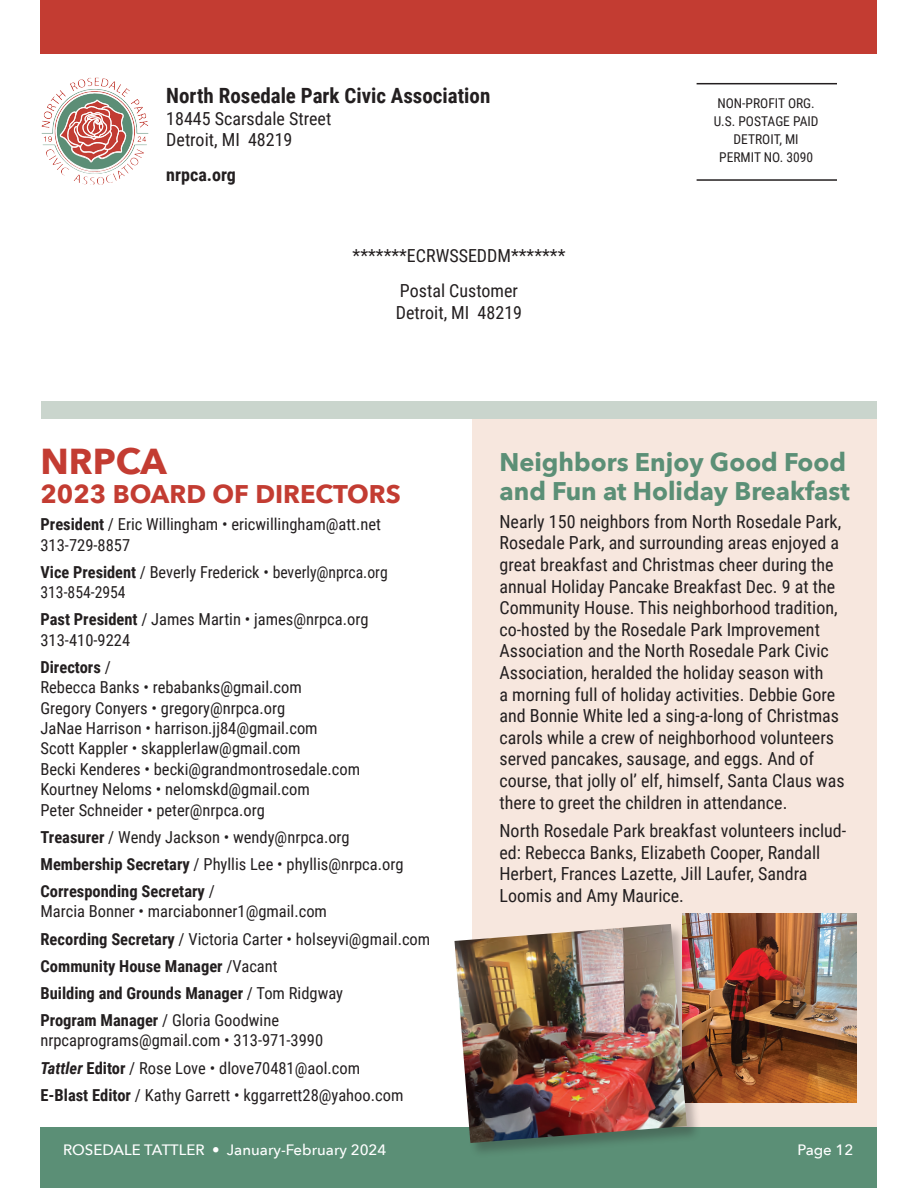
<style>
.page{position:relative;width:918px;height:1188px;background:#fff}
.page>*{position:absolute;margin:0;border:0;box-sizing:border-box;transform-origin:0 0}
.t1{font:700 36px "Avenir Next";color:#c33c32}
.t2{font:700 25.5px/28.5px "Avenir Next";color:#5b8f76}
.t3{font:700 25.5px "Avenir Next";color:#c33c32}
.t4{font:700 21px "Roboto Condensed";color:#231f20}
.t5{font:18px/21.6px "Roboto Condensed";color:#231f20}
.t6{font:700 18px "Roboto Condensed";color:#231f20}
.t7{font:16.5px/20.4px "Roboto Condensed";color:#231f20}
.t8{font:700 16.5px "Roboto Condensed";color:#231f20}
.t9{font:500 15px "Avenir Next";color:#fff}
.t10{font:13.5px "Roboto Condensed";color:#231f20}
.s1{font-weight:700}
.s2{font-weight:400}
.s3{font-weight:700;font-style:italic}
</style>
<div class="page">
<div style="left:40px;top:1127px;width:838px;height:61px;background:#5b8f76"></div>
<div style="left:40px;top:0;width:838px;height:54px;background:#c33c32"></div>
<div style="left:472px;top:418px;width:406px;height:709px;background:#f7e7de"></div>
<div style="left:41px;top:401px;width:836px;height:17px;background:#cad5cd"></div>
<img style="left:70px;top:78px;width:45px;height:13px">
<hr style="left:697px;top:83px;width:140px;height:1px;background:#231f20">
<hr style="left:697px;top:179px;width:140px;height:2px;background:#231f20">
<img style="left:683px;top:914px;width:173px;height:188px">
<div style="left:454px;top:923px;width:248px;height:235px;background:#231f20;opacity:.3"></div>
<img style="left:454px;top:924px;width:233px;height:219px">
<p class="t4" style="left:166px;top:81px;width:326px">North Rosedale Park Civic Association</p>
<p class="t5" style="left:166px;top:107px;width:167px">18445 Scarsdale Street</p>
<p class="t5" style="left:166px;top:128px;width:128px">Detroit, MI 48219</p>
<p class="t6" style="left:166px;top:162px;width:71px">nrpca.org</p>
<p class="t5" style="left:353px;top:244px;width:214px">*******ECRWSSEDDM*******</p>
<p class="t5" style="left:400px;top:279px;width:119px">Postal Customer</p>
<p class="t5" style="left:396px;top:301px;width:128px">Detroit, MI 48219</p>
<p class="t10" style="left:717px;top:93px;width:99px">NON-PROFIT ORG.</p>
<p class="t10" style="left:714px;top:111px;width:106px">U.S. POSTAGE PAID</p>
<p class="t10" style="left:734px;top:129px;width:67px">DETROIT, MI</p>
<p class="t10" style="left:719px;top:147px;width:95px">PERMIT NO. 3090</p>
<p class="t1" style="left:40px;top:431px;width:128px">NRPCA</p>
<p class="t3" style="left:40px;top:472px;width:362px">2023 BOARD OF DIRECTORS</p>
<p class="t7" style="left:40px;top:513px;width:342px"><span class="s1">President</span> / Eric Willingham • ericwillingham@att.net<br>313-729-8857</p>
<p class="t7" style="left:40px;top:561px;width:349px"><span class="s1">Vice President</span> / Beverly Frederick • beverly@nprca.org<br>313-854-2954</p>
<p class="t7" style="left:40px;top:609px;width:329px"><span class="s1">Past President</span> / James Martin • james@nrpca.org<br>313-410-9224</p>
<p class="t7" style="left:40px;top:656px;width:263px"><span class="s1">Directors</span> /<br>Rebecca Banks • rebabanks@gmail.com</p>
<p class="t7" style="left:40px;top:697px;width:246px">Gregory Conyers • gregory@nrpca.org</p>
<p class="t7" style="left:40px;top:717px;width:279px">JaNae Harrison • harrison.jj84@gmail.com</p>
<p class="t7" style="left:40px;top:738px;width:262px">Scott Kappler • skapplerlaw@gmail.com</p>
<p class="t7" style="left:40px;top:758px;width:321px">Becki Kenderes • becki@grandmontrosedale.com</p>
<p class="t7" style="left:40px;top:778px;width:271px">Kourtney Neloms • nelomskd@gmail.com</p>
<p class="t7" style="left:40px;top:799px;width:226px">Peter Schneider • peter@nrpca.org</p>
<p class="t7" style="left:40px;top:826px;width:311px"><span class="s1">Treasurer</span> / Wendy Jackson • wendy@nrpca.org</p>
<p class="t7" style="left:40px;top:853px;width:365px"><span class="s1">Membership Secretary</span> / Phyllis Lee • phyllis@nrpca.org</p>
<p class="t7" style="left:40px;top:880px;width:288px"><span class="s1">Corresponding Secretary</span> /<br>Marcia Bonner • marciabonner1@gmail.com</p>
<p class="t7" style="left:40px;top:928px;width:391px"><span class="s1">Recording Secretary</span> / Victoria Carter • holseyvi@gmail.com</p>
<p class="t8" style="left:40px;top:954px;width:239px">Community House Manager <span class="s2">/Vacant</span></p>
<p class="t8" style="left:40px;top:981px;width:304px">Building and Grounds Manager <span class="s2">/ Tom Ridgway</span></p>
<p class="t7" style="left:40px;top:1009px;width:284px"><span class="s1">Program Manager</span> / Gloria Goodwine nrpcaprograms@gmail.com • 313-971-3990</p>
<p class="t7" style="left:40px;top:1057px;width:321px"><span class="s3">Tattler</span> <span class="s1">Editor</span> / Rose Love • dlove70481@aol.com</p>
<p class="t7" style="left:40px;top:1084px;width:364px"><span class="s1">E-Blast Editor</span> / Kathy Garrett • kggarrett28@yahoo.com</p>
<p class="t2" style="left:500px;top:447px;width:352px">Neighbors Enjoy Good Food and Fun at Holiday Breakfast</p>
<p class="t5" style="left:499px;top:510px;width:347px">Nearly 150 neighbors from North Rosedale Park, Rosedale Park, and surrounding areas enjoyed a great breakfast and Christmas cheer during the annual Holiday Pancake Breakfast Dec. 9 at the Community House. This neighborhood tradition, co-hosted by the Rosedale Park Improvement Association and the North Rosedale Park Civic Association, heralded the holiday season with<br>a morning full of holiday activities. Debbie Gore and Bonnie White led a sing-a-long of Christmas carols while a crew of neighborhood volunteers served pancakes, sausage, and eggs. And of course, that jolly ol’ elf, himself, Santa Claus was there to greet the children in attendance.</p>
<p class="t5" style="left:499px;top:819px;width:348px">North Rosedale Park breakfast volunteers includ&shy;ed: Rebecca Banks, Elizabeth Cooper, Randall Herbert, Frances Lazette, Jill Laufer, Sandra Loomis and Amy Maurice.</p>
<p class="t9" style="left:63px;top:1137px;width:325px">ROSEDALE TATTLER • January-February 2024</p>
<p class="t9" style="left:798px;top:1137px;width:57px">Page 12</p>
</div>
